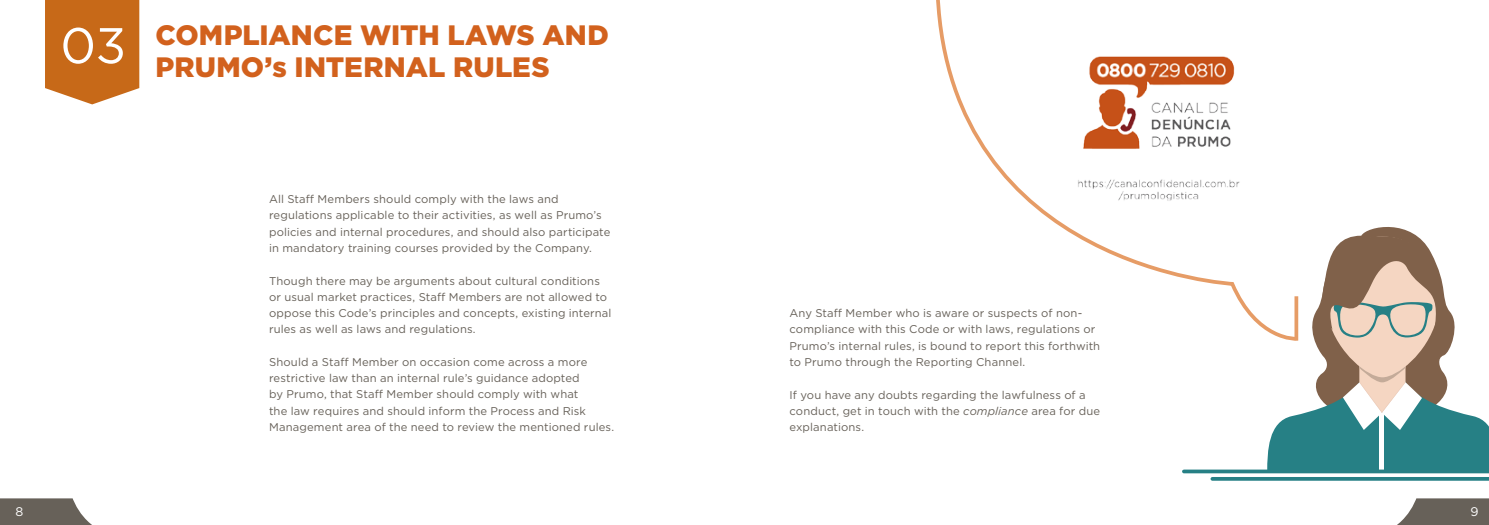
<style>
.page{position:relative;width:1489px;height:525px;background:#fff}
.page>*{position:absolute;margin:0;border:0;box-sizing:border-box;transform-origin:0 0}
.t1{font:50px "Gotham";color:#fff}
.t2{font:900 28px/32.2px "Gotham";color:#d2611d}
.t3{font:12.5px "Gotham";color:#fff}
.t4{font:11.25px/16.2px "Gotham";letter-spacing:.01em;color:#676159}
.s1{font-style:italic}
</style>
<div class="page">
<svg style="left:0;top:498px;width:91px;height:26px;background:#7b756e"></svg>
<svg style="left:1398px;top:498px;width:90px;height:26px;background:#7b766f"></svg>
<svg style="left:1362px;top:227px;width:54px;height:8px"></svg>
<svg style="left:1267px;top:235px;width:221px;height:234px"></svg>
<hr style="left:1183px;top:469px;width:305px;height:4px;background:#268085">
<svg style="left:1212px;top:477px;width:276px;height:3px"></svg>
<svg style="left:936px;top:0;width:363px;height:342px"></svg>
<img style="left:1075px;top:55px;width:165px;height:147px">
<svg style="left:45px;top:0;width:94px;height:104px;background:#cb7429"></svg>
<h1 class="t1" style="left:60px;top:13px;width:67px">03</h1>
<h2 class="t2" style="left:155px;top:19px;width:455px">COMPLIANCE WITH LAWS AND<br>PRUMO’s INTERNAL RULES</h2>
<p class="t4" style="left:269px;top:191px;width:343px">All Staff Members should comply with the laws and regulations applicable to their activities, as well as Prumo’s policies and internal procedures, and should also participate in mandatory training courses provided by the Company.</p>
<p class="t4" style="left:269px;top:272px;width:344px">Though there may be arguments about cultural conditions or usual market practices, Staff Members are not allowed to oppose this Code’s principles and concepts, existing internal rules as well as laws and regulations.</p>
<p class="t4" style="left:269px;top:353px;width:346px">Should a Staff Member on occasion come across a more restrictive law than an internal rule’s guidance adopted<br>by Prumo, that Staff Member should comply with what<br>the law requires and should inform the Process and Risk Management area of the need to review the mentioned rules.</p>
<p class="t4" style="left:789px;top:304px;width:312px">Any Staff Member who is aware or suspects of non&shy;compliance with this Code or with laws, regulations or Prumo’s internal rules, is bound to report this forthwith to Prumo through the Reporting Channel.</p>
<p class="t4" style="left:789px;top:386px;width:312px">If you have any doubts regarding the lawfulness of a conduct, get in touch with the <span class="s1">compliance</span> area for due explanations.</p>
<p class="t3" style="left:16px;top:502px;width:9px">8</p>
<p class="t3" style="left:1470px;top:503px;width:10px">9</p>
</div>
